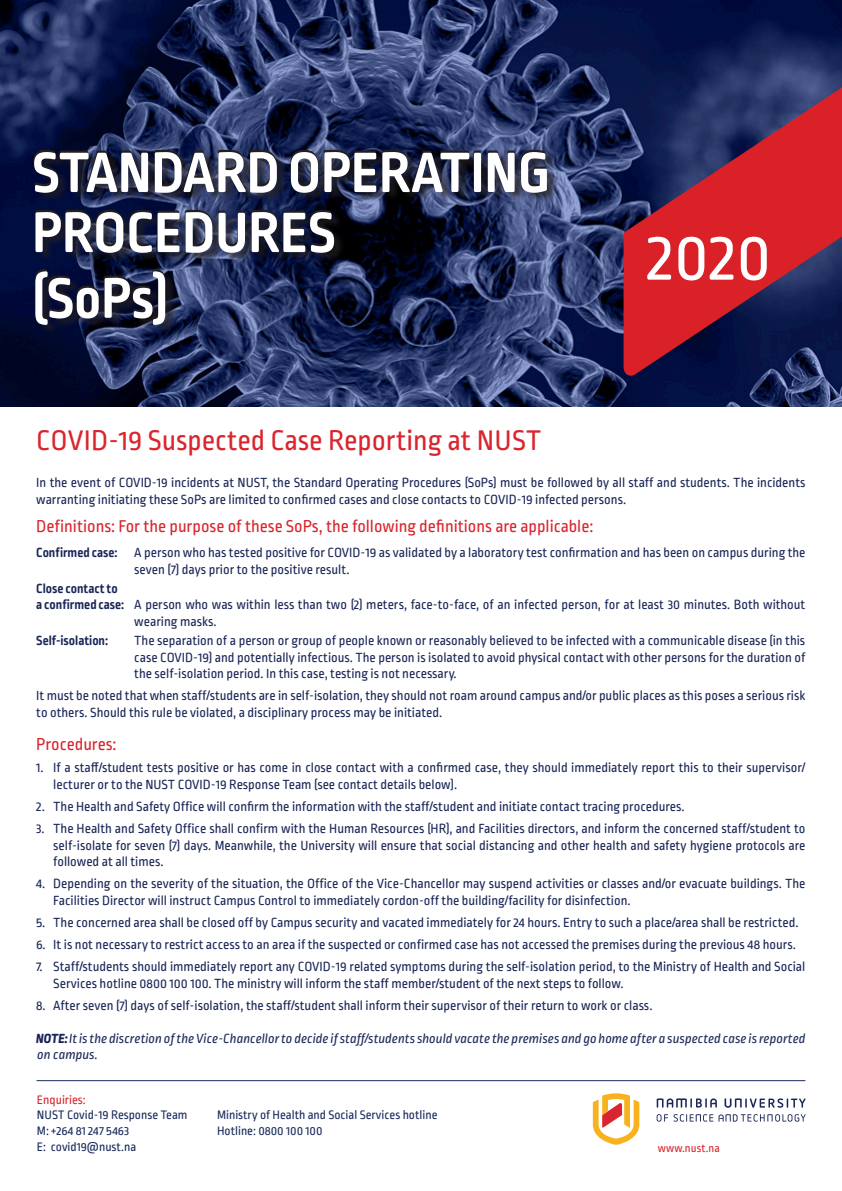
<style>
.page{position:relative;width:842px;height:1191px;background:#fff}
.page>*{position:absolute;margin:0;border:0;box-sizing:border-box;transform-origin:0 0}
.t1{font:70.1px "Ropa Soft Pro";color:#fff}
.t2{font:700 60px/60px "Ropa Soft Pro";color:#fff}
.t3{font:30px "Ropa Soft Pro";color:#da252e}
.t4{font:18px "Ropa Soft Pro";color:#da252e}
.t5{font:14px/16.5px "Ropa Soft Pro";color:#1a2657}
.t6{font:italic 14px/16.5px "Ropa Soft Pro";color:#1a2657}
.t7{font:700 14px "Ropa Soft Pro";color:#1a2657}
.t8{font:13px "Ropa Soft Pro";color:#1a2b5c}
.t9{font:13px "Ropa Soft Pro";color:#da252e}
.t10{font:12px "Ropa Soft Pro";letter-spacing:.01em;color:#da252e}
.s1{font-weight:700}
.s2{font-weight:800}
</style>
<div class="page">
<img style="left:0;top:0;width:842px;height:407px">
<svg style="left:593px;top:1093px;width:46px;height:51px"></svg>
<svg style="left:657px;top:1098px;width:149px;height:23px"></svg>
<hr style="left:37px;top:1080px;width:768px;height:1px;background:#1a2b5c">
<svg style="left:623px;top:87px;width:219px;height:290px;background:#78233e"></svg>
<div style="left:36px;top:151px;width:523px;height:184px;background:#231f20;opacity:.75"></div>
<p class="t2" style="left:32px;top:145px;width:519px">STANDARD OPERATING<br>PROCEDURES</p>
<p class="t2" style="left:32px;top:271px;width:138px">(SoPs)</p>
<p class="t1" style="left:646px;top:219px;width:126px">2020</p>
<p class="t3" style="left:36px;top:423px;width:507px">COVID-19 Suspected Case Reporting at NUST</p>
<p class="t5" style="left:36px;top:474px;width:771px;line-height:17px">In the event of COVID-19 incidents at NUST, the Standard Operating Procedures (SoPs) must be followed by all staff and students. The incidents warranting initiating these SoPs are limited to confirmed cases and close contacts to COVID-19 infected persons.</p>
<p class="t4" style="left:36px;top:516px;width:559px">Definitions: For the purpose of these SoPs, the following definitions are applicable:</p>
<p class="t5" style="left:134px;top:545px;width:673px;text-indent:-98px"><span class="s1">Confirmed case:</span> A person who has tested positive for COVID-19 as validated by a laboratory test confirmation and has been on campus during the seven (7) days prior to the positive result.</p>
<p class="t7" style="left:36px;top:580px;width:83px">Close contact to</p>
<p class="t5" style="left:134px;top:597px;width:673px;text-indent:-98px"><span class="s1">a confirmed case:</span> A person who was within less than two (2) meters, face-to-face, of an infected person, for at least 30 minutes. Both without wearing masks.</p>
<p class="t7" style="left:36px;top:633px;width:73px">Self-isolation:</p>
<p class="t5" style="left:134px;top:633px;width:673px;text-align:justify">The separation of a person or group of people known or reasonably believed to be infected with a communicable disease (in this case COVID-19) and potentially infectious. The person is isolated to avoid physical contact with other persons for the duration of the self-isolation period. In this case, testing is not necessary.</p>
<p class="t5" style="left:36px;top:688px;width:771px">It must be noted that when staff/students are in self-isolation, they should not roam around campus and/or public places as this poses a serious risk to others. Should this rule be violated, a disciplinary process may be initiated.</p>
<p class="t4" style="left:36px;top:734px;width:82px">Procedures:</p>
<p class="t5" style="left:53px;top:760px;width:754px;text-indent:-17px">1. If a staff/student tests positive or has come in close contact with a confirmed case, they should immediately report this to their supervisor/ lecturer or to the NUST COVID-19 Response Team (see contact details below).</p>
<p class="t5" style="left:36px;top:799px;width:650px">2. The Health and Safety Office will confirm the information with the staff/student and initiate contact tracing procedures.</p>
<p class="t5" style="left:53px;top:821px;width:754px;text-align:justify;text-indent:-17px">3. The Health and Safety Office shall confirm with the Human Resources (HR), and Facilities directors, and inform the concerned staff/student to self-isolate for seven (7) days. Meanwhile, the University will ensure that social distancing and other health and safety hygiene protocols are followed at all times.</p>
<p class="t5" style="left:53px;top:876px;width:754px;text-indent:-17px">4. Depending on the severity of the situation, the Office of the Vice-Chancellor may suspend activities or classes and/or evacuate buildings. The<br>Facilities Director will instruct Campus Control to immediately cordon-off the building/facility for disinfection.</p>
<p class="t5" style="left:36px;top:915px;width:764px">5. The concerned area shall be closed off by Campus security and vacated immediately for 24 hours. Entry to such a place/area shall be restricted.</p>
<p class="t5" style="left:36px;top:937px;width:761px">6. It is not necessary to restrict access to an area if the suspected or confirmed case has not accessed the premises during the previous 48 hours.</p>
<p class="t5" style="left:53px;top:959px;width:754px;text-indent:-17px">7. Staff/students should immediately report any COVID-19 related symptoms during the self-isolation period, to the Ministry of Health and Social<br>Services hotline 0800 100 100. The ministry will inform the staff member/student of the next steps to follow.</p>
<p class="t5" style="left:36px;top:998px;width:618px">8. After seven (7) days of self-isolation, the staff/student shall inform their supervisor of their return to work or class.</p>
<p class="t6" style="left:36px;top:1030px;width:771px"><span class="s2">NOTE:</span> It is the discretion of the Vice-Chancellor to decide if staff/students should vacate the premises and go home after a suspected case is reported on campus.</p>
<p class="t9" style="left:37px;top:1092px;width:50px">Enquiries:</p>
<p class="t8" style="left:37px;top:1108px;width:152px">NUST Covid-19 Response Team</p>
<p class="t8" style="left:217px;top:1108px;width:222px">Ministry of Health and Social Services hotline</p>
<p class="t8" style="left:37px;top:1123px;width:94px">M: +264 81 247 5463</p>
<p class="t8" style="left:217px;top:1123px;width:107px">Hotline: 0800 100 100</p>
<p class="t8" style="left:37px;top:1139px;width:101px">E: covid19@nust.na</p>
<p class="t10" style="left:658px;top:1141px;width:64px">www.nust.na</p>
</div>
